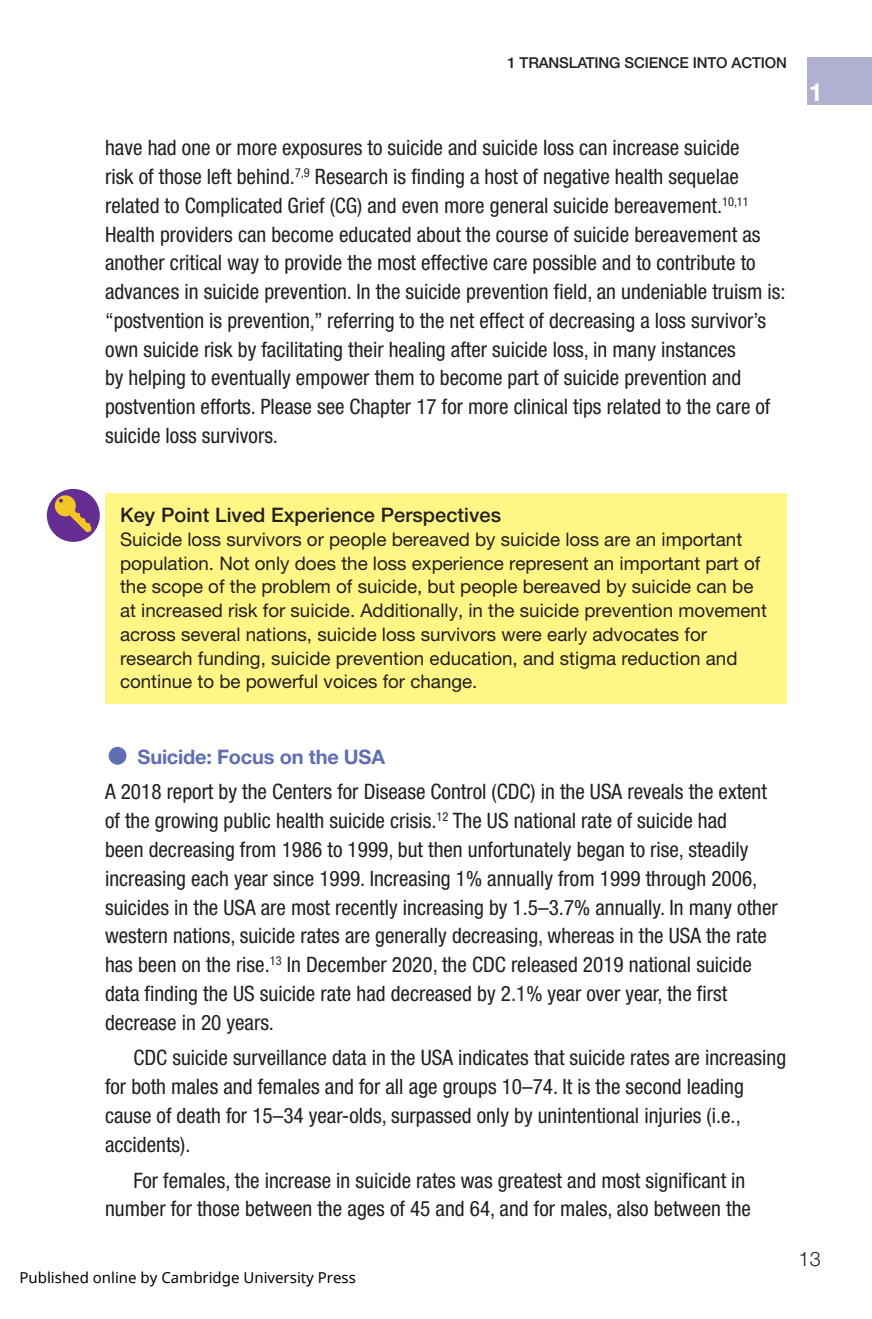
<style>
.page{position:relative;width:872px;height:1319px;background:#fff}
.page>*{position:absolute;margin:0;border:0;box-sizing:border-box;transform-origin:0 0}
.t1{font:700 25px "Helvetica Neue LT Std";color:#fff}
.para-no-indent{font:condensed 21.25px/28.8px "Helvetica Neue LT Std";color:#231f20}
._00_Def_head{font:500 20px "Helvetica Neue LT Std";letter-spacing:.005em;color:#231f20}
.t2{font:700 20px "Helvetica Neue LT Std";letter-spacing:-.01em;color:#5f6db3}
.t3{font:300 20px "Helvetica Neue LT Std";color:#231f20}
._00_Definition_text{font:18.75px/23.8px "Helvetica Neue LT Std";color:#231f20}
.t4{font:15px "Noto Sans";color:#000}
.t5{font:500 15px "Helvetica Neue LT Std";letter-spacing:-.01em;color:#231f20}
.s1{font-size:50px}
</style>
<div class="page">
<div style="left:807px;top:57px;width:65px;height:47px;background:#b0b0d0"></div>
<div style="left:105px;top:492px;width:682px;height:211px;background:#fff685"></div>
<div style="left:47px;top:489px;width:53px;height:53px;background:#652d91;border-radius:50%"></div>
<svg style="left:54px;top:494px;width:38px;height:38px"></svg>
<p class="t5" style="left:507px;top:53px;width:281px">1 TRANSLATING SCIENCE INTO ACTION</p>
<p class="para-no-indent" style="left:105px;top:133px;width:682px">have had one or more exposures to suicide and suicide loss can increase suicide<br>risk of those left behind.<sup>7,9</sup> Research is finding a host of negative health sequelae related to Complicated Grief (CG) and even more general suicide bereavement.<sup>10,11<br></sup>Health providers can become educated about the course of suicide bereavement as another critical way to provide the most effective care possible and to contribute to advances in suicide prevention. In the suicide prevention field, an undeniable truism is: “postvention is prevention,” referring to the net effect of decreasing a loss survivor’s own suicide risk by facilitating their healing after suicide loss, in many instances<br>by helping to eventually empower them to become part of suicide prevention and postvention efforts. Please see Chapter 17 for more clinical tips related to the care of suicide loss survivors.</p>
<p class="t1" style="left:809px;top:77px;width:15px">1</p>
<p class="_00_Def_head" style="left:120px;top:503px;width:382px">Key Point Lived Experience Perspectives</p>
<p class="_00_Definition_text" style="left:120px;top:527px;width:648px">Suicide loss survivors or people bereaved by suicide loss are an important population. Not only does the loss experience represent an important part of the scope of the problem of suicide, but people bereaved by suicide can be at increased risk for suicide. Additionally, in the suicide prevention movement across several nations, suicide loss survivors were early advocates for research funding, suicide prevention education, and stigma reduction and continue to be powerful voices for change.</p>
<p class="t2" style="left:105px;top:744px;width:281px"><span class="s1">•</span> Suicide: Focus on the USA</p>
<p class="para-no-indent" style="left:105px;top:777px;width:674px">A 2018 report by the Centers for Disease Control (CDC) in the USA reveals the extent of the growing public health suicide crisis.<sup>12</sup> The US national rate of suicide had<br>been decreasing from 1986 to 1999, but then unfortunately began to rise, steadily increasing each year since 1999. Increasing 1% annually from 1999 through 2006, suicides in the USA are most recently increasing by 1.5–3.7% annually. In many other western nations, suicide rates are generally decreasing, whereas in the USA the rate has been on the rise.<sup>13</sup> In December 2020, the CDC released 2019 national suicide data finding the US suicide rate had decreased by 2.1% year over year, the first decrease in 20 years.</p>
<p class="para-no-indent" style="left:105px;top:1043px;width:682px;text-indent:28px">CDC suicide surveillance data in the USA indicates that suicide rates are increasing for both males and females and for all age groups 10–74. It is the second leading cause of death for 15–34 year-olds, surpassed only by unintentional injuries (i.e., accidents).</p>
<p class="para-no-indent" style="left:105px;top:1165px;width:647px;text-align:right">For females, the increase in suicide rates was greatest and most significant in number for those between the ages of 45 and 64, and for males, also between the</p>
<p class="t4" style="left:19px;top:1266px;width:338px">Published online by Cambridge University Press</p>
<p class="t3" style="left:798px;top:1246px;width:24px">13</p>
</div>
